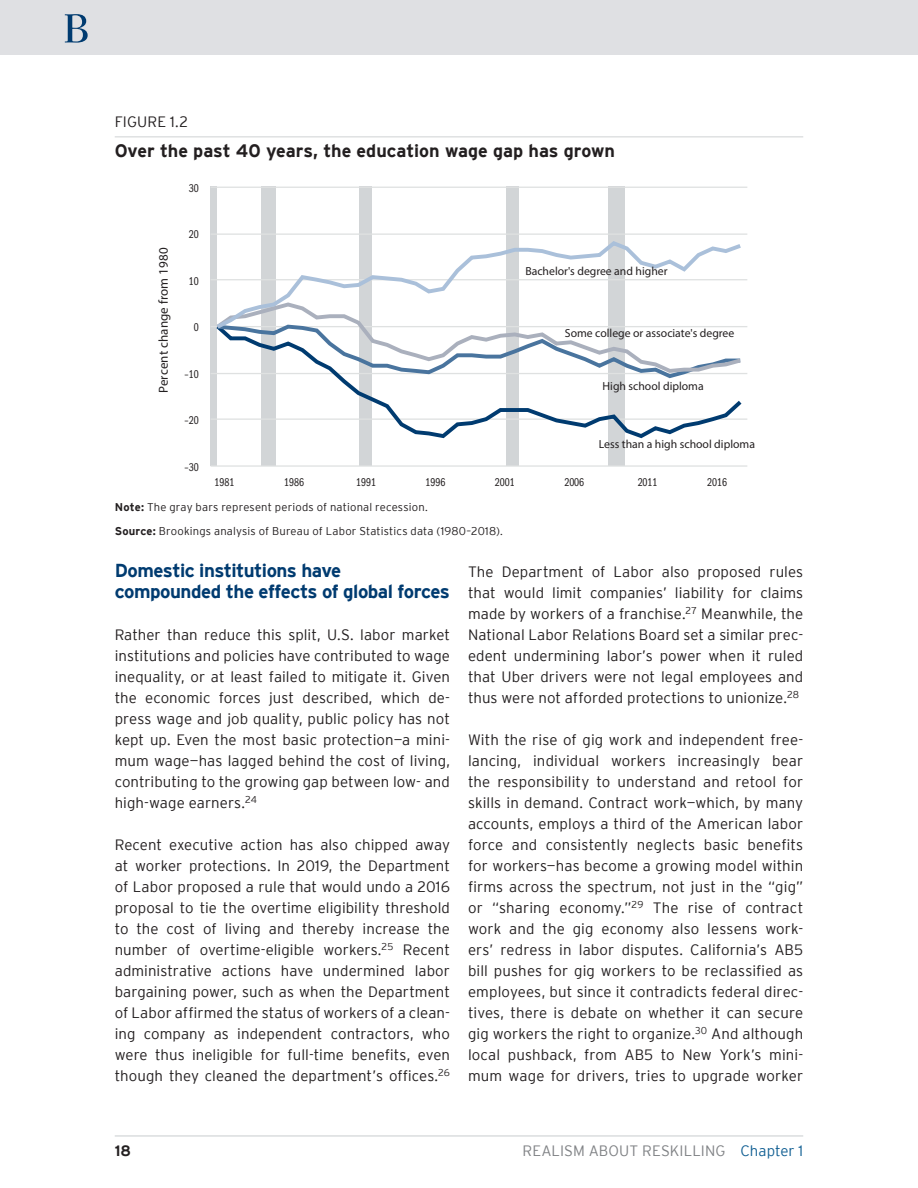
<style>
.page{position:relative;width:918px;height:1188px;background:#fff}
.page>*{position:absolute;margin:0;border:0;box-sizing:border-box;transform-origin:0 0}
._01_A_head{font:700 18.75px/21px "Interstate";letter-spacing:-.03em;color:#003b70}
._40_figure_title{font:700 18px "Interstate";letter-spacing:-.005em;color:#231f20}
._07_body_text{font:300 15px/21px "Interstate";letter-spacing:.005em;color:#231f20;text-align:justify}
.t1{font:300 15px "Interstate";letter-spacing:.005em;color:#808285}
._40_figure_number{font:300 15px "Interstate";letter-spacing:.01em;color:#231f20}
.t2{font:700 15px "Interstate";color:#231f20}
.t3{font:condensed 13.05px "ITC Franklin Gothic Std";letter-spacing:.01em;color:#231f20}
.t4{font:condensed 11.7px "ITC Franklin Gothic Std";color:#231f20}
.t5{font:11.7px "ITC Franklin Gothic Std Bk Cp";color:#231f20}
._44_source{font:300 11.25px "Interstate";letter-spacing:.015em;color:#231f20}
.s1{font-weight:700}
.s2{color:#146194}
</style>
<div class="page">
<div style="left:0;top:0;width:918px;height:55px;background:#dfe0e3"></div>
<hr style="left:115px;top:1135px;width:688px;height:2px;background:#cfd2d4">
<hr style="left:115px;top:136px;width:688px;height:1px;background:#cfd2d4">
<div style="left:359px;top:187px;width:13px;height:279px;background:#d2d5d7"></div>
<div style="left:506px;top:187px;width:13px;height:279px;background:#d2d5d7"></div>
<div style="left:608px;top:187px;width:17px;height:279px;background:#d2d5d7"></div>
<div style="left:262px;top:187px;width:14px;height:279px;background:#d2d5d7"></div>
<div style="left:210px;top:187px;width:6px;height:279px;background:#d2d5d7"></div>
<hr style="left:211px;top:465px;width:536px;height:2px;background:#dfe1e1">
<hr style="left:211px;top:418px;width:536px;height:2px;background:#dfe1e1">
<hr style="left:211px;top:373px;width:536px;height:1px;background:#dfe1e1">
<hr style="left:211px;top:326px;width:536px;height:1px;background:#dfe1e1">
<hr style="left:211px;top:279px;width:536px;height:1px;background:#dfe1e1">
<hr style="left:211px;top:233px;width:536px;height:2px;background:#dfe1e1">
<hr style="left:211px;top:187px;width:536px;height:1px;background:#dfe1e1">
<svg style="left:216px;top:380px;width:530px;height:60px"></svg>
<svg style="left:216px;top:332px;width:525px;height:48px"></svg>
<svg style="left:216px;top:239px;width:529px;height:93px"></svg>
<svg style="left:65px;top:14px;width:23px;height:29px"></svg>
<p class="_40_figure_number" style="left:115px;top:113px;width:75px">FIGURE 1.2</p>
<p class="_40_figure_title" style="left:115px;top:140px;width:502px">Over the past 40 years, the education wage gap has grown</p>
<p class="t5" style="left:189px;top:182px;width:11px">30</p>
<p class="t3" style="left:156px;top:393px;width:147px;rotate:-90deg">Percent change from 1980</p>
<p class="t5" style="left:189px;top:228px;width:11px">20</p>
<p class="t5" style="left:189px;top:274px;width:11px">10</p>
<p class="t5" style="left:194px;top:321px;width:6px">0</p>
<p class="t5" style="left:185px;top:367px;width:16px">–10</p>
<p class="t5" style="left:185px;top:414px;width:16px">–20</p>
<p class="t5" style="left:185px;top:460px;width:16px">–30</p>
<p class="t4" style="left:525px;top:264px;width:144px">Bachelor's degree and higher</p>
<p class="t4" style="left:565px;top:326px;width:171px">Some college or associate's degree</p>
<p class="t4" style="left:603px;top:379px;width:103px">High school diploma</p>
<p class="t4" style="left:599px;top:437px;width:158px">Less than a high school diploma</p>
<p class="t5" style="left:215px;top:475px;width:21px">1981</p>
<p class="t5" style="left:284px;top:475px;width:21px">1986</p>
<p class="t5" style="left:356px;top:475px;width:21px">1991</p>
<p class="t5" style="left:425px;top:475px;width:21px">1996</p>
<p class="t5" style="left:495px;top:475px;width:21px">2001</p>
<p class="t5" style="left:564px;top:475px;width:21px">2006</p>
<p class="t5" style="left:638px;top:475px;width:21px">2011</p>
<p class="t5" style="left:707px;top:475px;width:21px">2016</p>
<p class="_44_source" style="left:115px;top:500px;width:315px"><span class="s1">Note:</span> The gray bars represent periods of national recession.</p>
<p class="_44_source" style="left:115px;top:524px;width:389px"><span class="s1">Source:</span> Brookings analysis of Bureau of Labor Statistics data (1980–2018).</p>
<p class="_01_A_head" style="left:115px;top:560px;width:337px">Domestic institutions have compounded the effects of global forces</p>
<p class="_07_body_text" style="left:115px;top:624px;width:337px">Rather than reduce this split, U.S. labor market institutions and policies have contributed to wage inequality, or at least failed to mitigate it. Given the economic forces just described, which de&shy;press wage and job quality, public policy has not kept up. Even the most basic protection—a mini&shy;mum wage—has lagged behind the cost of living, contributing to the growing gap between low- and high-wage earners.<sup>24</sup></p>
<p class="_07_body_text" style="left:115px;top:834px;width:337px">Recent executive action has also chipped away at worker protections. In 2019, the Department of Labor proposed a rule that would undo a 2016 proposal to tie the overtime eligibility threshold to the cost of living and thereby increase the number of overtime-eligible workers.<sup>25</sup> Recent administrative actions have undermined labor bargaining power, such as when the Department of Labor affirmed the status of workers of a clean&shy;ing company as independent contractors, who were thus ineligible for full-time benefits, even though they cleaned the department’s offices.<sup>26</sup></p>
<p class="_07_body_text" style="left:468px;top:561px;width:337px">The Department of Labor also proposed rules that would limit companies’ liability for claims made by workers of a franchise.<sup>27</sup> Meanwhile, the National Labor Relations Board set a similar prec&shy;edent undermining labor’s power when it ruled that Uber drivers were not legal employees and thus were not afforded protections to unionize.<sup>28</sup></p>
<p class="_07_body_text" style="left:468px;top:729px;width:337px">With the rise of gig work and independent free&shy;lancing, individual workers increasingly bear the responsibility to understand and retool for skills in demand. Contract work—which, by many accounts, employs a third of the American labor force and consistently neglects basic benefits for workers—has become a growing model within firms across the spectrum, not just in the “gig” or “sharing economy.”<sup>29</sup> The rise of contract work and the gig economy also lessens work&shy;ers’ redress in labor disputes. California’s AB5 bill pushes for gig workers to be reclassified as employees, but since it contradicts federal direc&shy;tives, there is debate on whether it can secure gig workers the right to organize.<sup>30</sup> And although local pushback, from AB5 to New York’s mini&shy;mum wage for drivers, tries to upgrade worker</p>
<p class="t2" style="left:115px;top:1143px;width:18px">18</p>
<p class="t1" style="left:522px;top:1143px;width:282px">REALISM ABOUT RESKILLING <span class="s2">Chapter 1</span></p>
</div>
